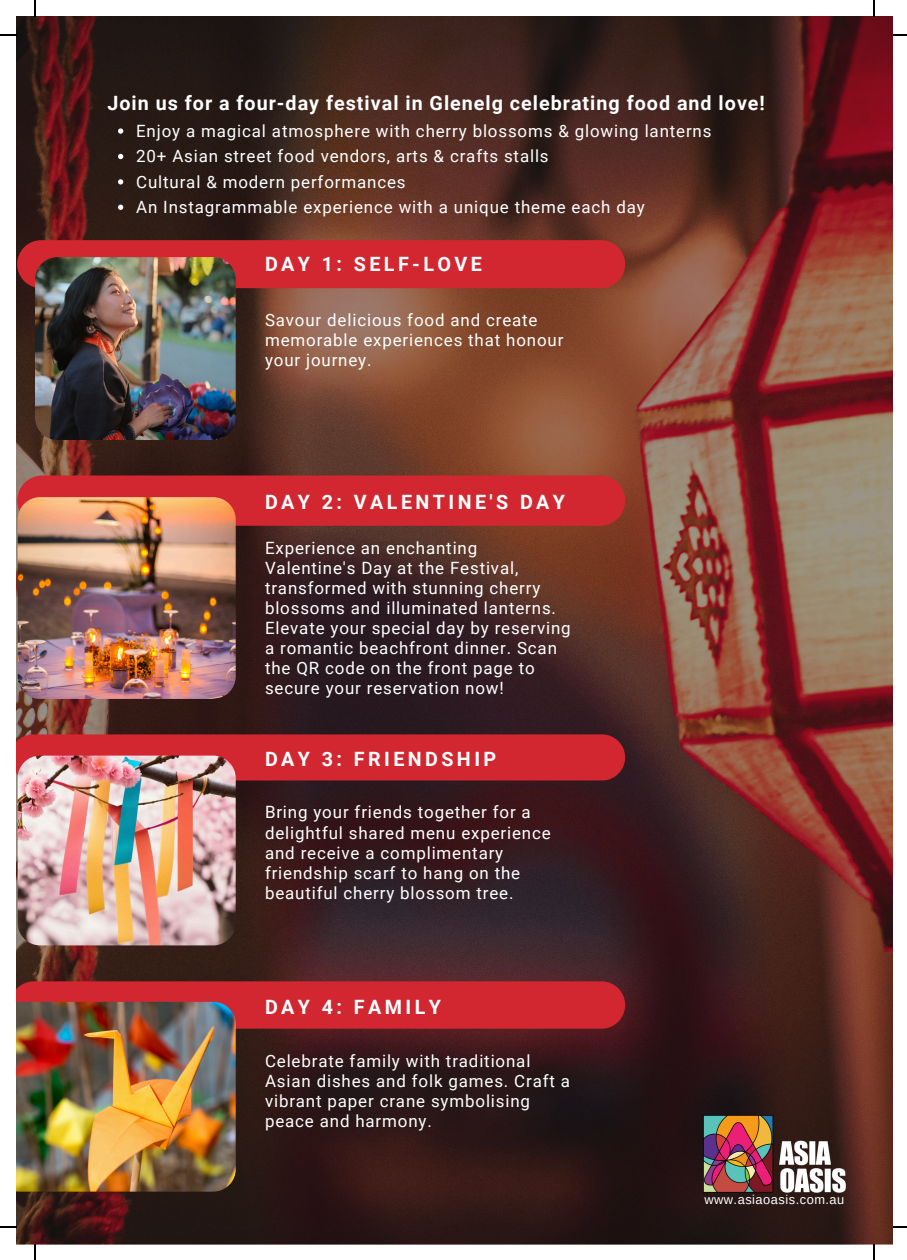
<style>
.page{position:relative;width:907px;height:1260px;background:#fff}
.page>*{position:absolute;margin:0;border:0;box-sizing:border-box;transform-origin:0 0}
.t1{font:700 19.8px "Roboto";letter-spacing:.175em;color:#fff}
.t2{font:700 19.8px "Roboto";letter-spacing:.05em;color:#fff}
.t3{font:17px/20px "Roboto";letter-spacing:.05em;color:#fff}
.t4{font:12.8px "Arimo";letter-spacing:.04em;color:#fff}
</style>
<div class="page">
<img style="left:16px;top:16px;width:876px;height:1228px">
<div style="left:17px;top:240px;width:608px;height:48px;background:#d22731"></div>
<div style="left:17px;top:475px;width:608px;height:50px;background:#d22731"></div>
<div style="left:16px;top:734px;width:609px;height:46px;background:#d22731"></div>
<img style="left:35px;top:257px;width:201px;height:182px;border-radius:22px">
<img style="left:18px;top:497px;width:218px;height:201px;border-radius:22px">
<img style="left:18px;top:755px;width:218px;height:190px;border-radius:22px">
<div style="left:16px;top:981px;width:609px;height:47px;background:#d22731"></div>
<img style="left:16px;top:1001px;width:219px;height:190px">
<img style="left:704px;top:1115px;width:141px;height:85px">
<svg style="left:118px;top:128px;width:5px;height:6px"></svg>
<svg style="left:118px;top:154px;width:5px;height:5px"></svg>
<svg style="left:118px;top:179px;width:5px;height:5px"></svg>
<svg style="left:118px;top:204px;width:5px;height:6px"></svg>
<svg style="left:34px;top:0;width:2px;height:16px"></svg>
<svg style="left:0;top:34px;width:16px;height:2px"></svg>
<svg style="left:873px;top:0;width:1px;height:16px"></svg>
<svg style="left:892px;top:34px;width:15px;height:2px"></svg>
<svg style="left:34px;top:1244px;width:2px;height:15px"></svg>
<svg style="left:0;top:1226px;width:16px;height:1px"></svg>
<svg style="left:873px;top:1244px;width:1px;height:15px"></svg>
<svg style="left:892px;top:1226px;width:15px;height:1px"></svg>
<h1 class="t2" style="left:107px;top:92px;width:659px">Join us for a four-day festival in Glenelg celebrating food and love!</h1>
<p class="t3" style="left:136px;top:121px;width:577px">Enjoy a magical atmosphere with cherry blossoms &amp; glowing lanterns</p>
<h3 class="t3" style="left:136px;top:146px;width:414px">20+ Asian street food vendors, arts &amp; crafts stalls</h3>
<h1 class="t3" style="left:136px;top:172px;width:271px">Cultural &amp; modern performances</h1>
<p class="t3" style="left:136px;top:197px;width:510px">An Instagrammable experience with a unique theme each day</p>
<p class="t1" style="left:265px;top:253px;width:218px">DAY 1: SELF-LOVE</p>
<h2 class="t3" style="left:265px;top:310px;width:300px">Savour delicious food and create memorable experiences that honour your journey.</h2>
<p class="t1" style="left:265px;top:490px;width:302px">DAY 2: VALENTINE'S DAY</p>
<h3 class="t3" style="left:265px;top:537px;width:307px">Experience an enchanting<br>Valentine's Day at the Festival, transformed with stunning cherry blossoms and illuminated lanterns.<br>Elevate your special day by reserving a romantic beachfront dinner. Scan the QR code on the front page to secure your reservation now!</h3>
<p class="t1" style="left:265px;top:747px;width:233px">DAY 3: FRIENDSHIP</p>
<p class="t3" style="left:265px;top:802px;width:287px">Bring your friends together for a delightful shared menu experience and receive a complimentary friendship scarf to hang on the beautiful cherry blossom tree.</p>
<h1 class="t1" style="left:265px;top:995px;width:177px">DAY 4: FAMILY</h1>
<p class="t3" style="left:265px;top:1050px;width:306px">Celebrate family with traditional<br>Asian dishes and folk games. Craft a vibrant paper crane symbolising peace and harmony.</p>
<h3 class="t4" style="left:704px;top:1192px;width:141px">www.asiaoasis.com.au</h3>
</div>
